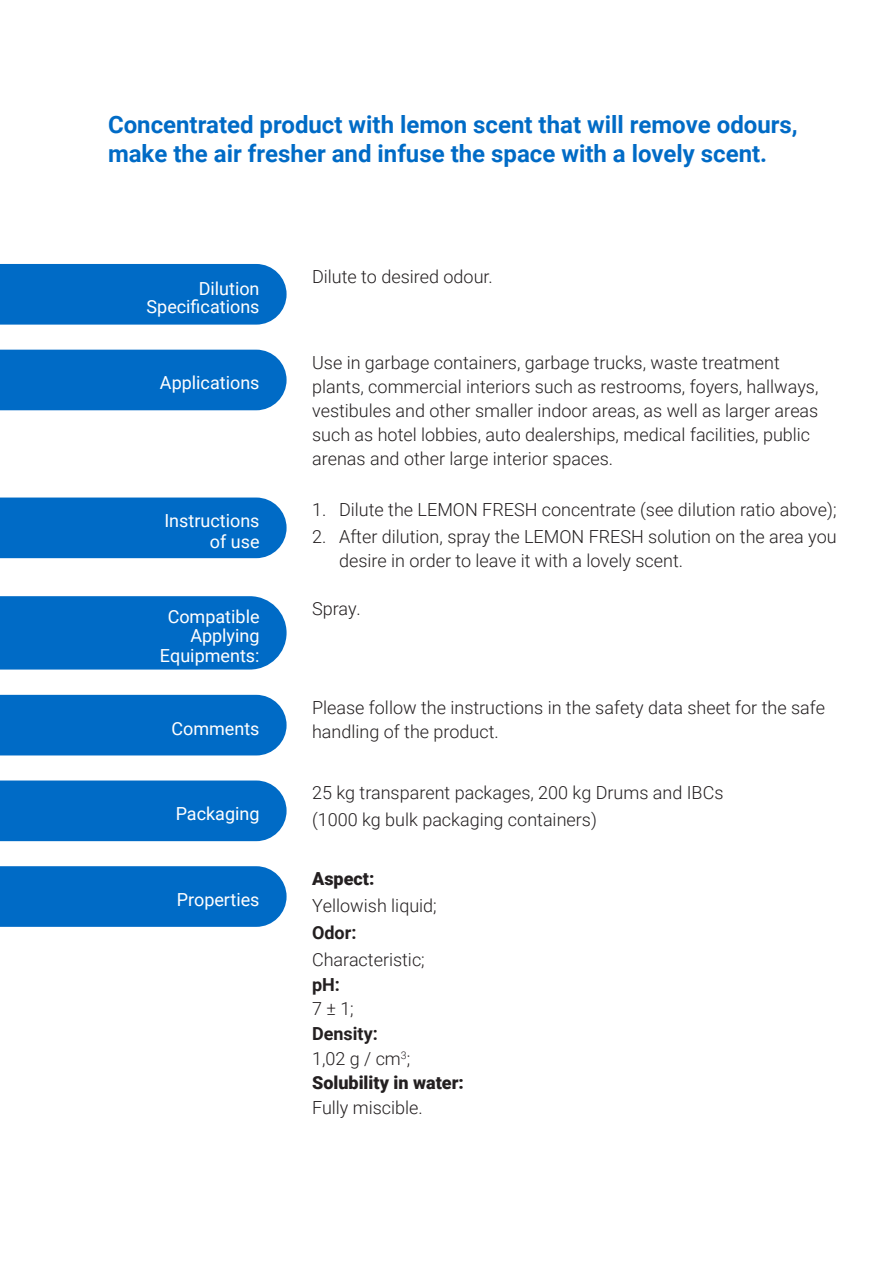
<style>
.page{position:relative;width:893px;height:1263px;background:#fff}
.page>*{position:absolute;margin:0;border:0;box-sizing:border-box;transform-origin:0 0}
.t1{font:700 24px/28.8px "Roboto";color:#006bc6}
.t2{font:300 18px/24px "Roboto";color:#231f20}
.t3{font:18px/19.5px "Roboto";color:#fff;text-align:right}
.t4{font:900 18px "Roboto";color:#231f20}
.t5{font:700 18px "Roboto";color:#231f20}
</style>
<div class="page">
<div style="left:0;top:264px;width:287px;height:61px;background:#006bc6"></div>
<div style="left:0;top:350px;width:287px;height:60px;background:#006bc6"></div>
<div style="left:0;top:596px;width:287px;height:73px;background:#006bc6"></div>
<div style="left:0;top:695px;width:287px;height:60px;background:#006bc6"></div>
<div style="left:0;top:866px;width:287px;height:61px;background:#006bc6"></div>
<div style="left:0;top:497px;width:287px;height:61px;background:#006bc6"></div>
<div style="left:0;top:780px;width:287px;height:61px;background:#006bc6"></div>
<p class="t1" style="left:108px;top:109px;width:691px">Concentrated product with lemon scent that will remove odours, make the air fresher and infuse the space with a lovely scent.</p>
<p class="t3" style="left:147px;top:279px;width:115px;line-height:18px">Dilution<br>Specifications</p>
<p class="t3" style="left:160px;top:373px;width:101px">Applications</p>
<p class="t3" style="left:164px;top:510px;width:97px">Instructions</p>
<p class="t3" style="left:210px;top:531px;width:51px">of use</p>
<p class="t3" style="left:160px;top:606px;width:101px">Compatible<br>Applying<br>Equipments:</p>
<p class="t2" style="left:312px;top:264px;width:182px">Dilute to desired odour.</p>
<p class="t2" style="left:312px;top:349px;width:508px">Use in garbage containers, garbage trucks, waste treatment plants, commercial interiors such as restrooms, foyers, hallways, vestibules and other smaller indoor areas, as well as larger areas such as hotel lobbies, auto dealerships, medical facilities, public arenas and other large interior spaces.</p>
<p class="t2" style="left:312px;top:497px;width:526px">1. Dilute the LEMON FRESH concentrate (see dilution ratio above);</p>
<p class="t2" style="left:339px;top:524px;width:499px;text-indent:-27px">2. After dilution, spray the LEMON FRESH solution on the area you desire in order to leave it with a lovely scent.</p>
<p class="t2" style="left:312px;top:596px;width:50px">Spray.</p>
<p class="t2" style="left:312px;top:695px;width:514px">Please follow the instructions in the safety data sheet for the safe</p>
<p class="t3" style="left:171px;top:718px;width:90px">Comments</p>
<p class="t2" style="left:312px;top:719px;width:188px">handling of the product.</p>
<p class="t3" style="left:176px;top:803px;width:85px">Packaging</p>
<p class="t3" style="left:177px;top:889px;width:84px">Properties</p>
<p class="t2" style="left:312px;top:780px;width:413px">25 kg transparent packages, 200 kg Drums and IBCs</p>
<p class="t2" style="left:312px;top:807px;width:286px">(1000 kg bulk packaging containers)</p>
<p class="t4" style="left:312px;top:866px;width:64px">Aspect:</p>
<p class="t2" style="left:312px;top:893px;width:126px">Yellowish liquid;</p>
<p class="t5" style="left:312px;top:920px;width:46px">Odor:</p>
<p class="t2" style="left:312px;top:947px;width:114px">Characteristic;</p>
<p class="t5" style="left:312px;top:972px;width:29px">pH:</p>
<p class="t2" style="left:312px;top:996px;width:43px">7 ± 1;</p>
<p class="t5" style="left:312px;top:1021px;width:67px">Density:</p>
<p class="t2" style="left:312px;top:1045px;width:100px">1,02 g / cm<sup>3</sup>;</p>
<p class="t4" style="left:312px;top:1070px;width:153px">Solubility in water:</p>
<p class="t2" style="left:312px;top:1095px;width:112px">Fully miscible.</p>
</div>
